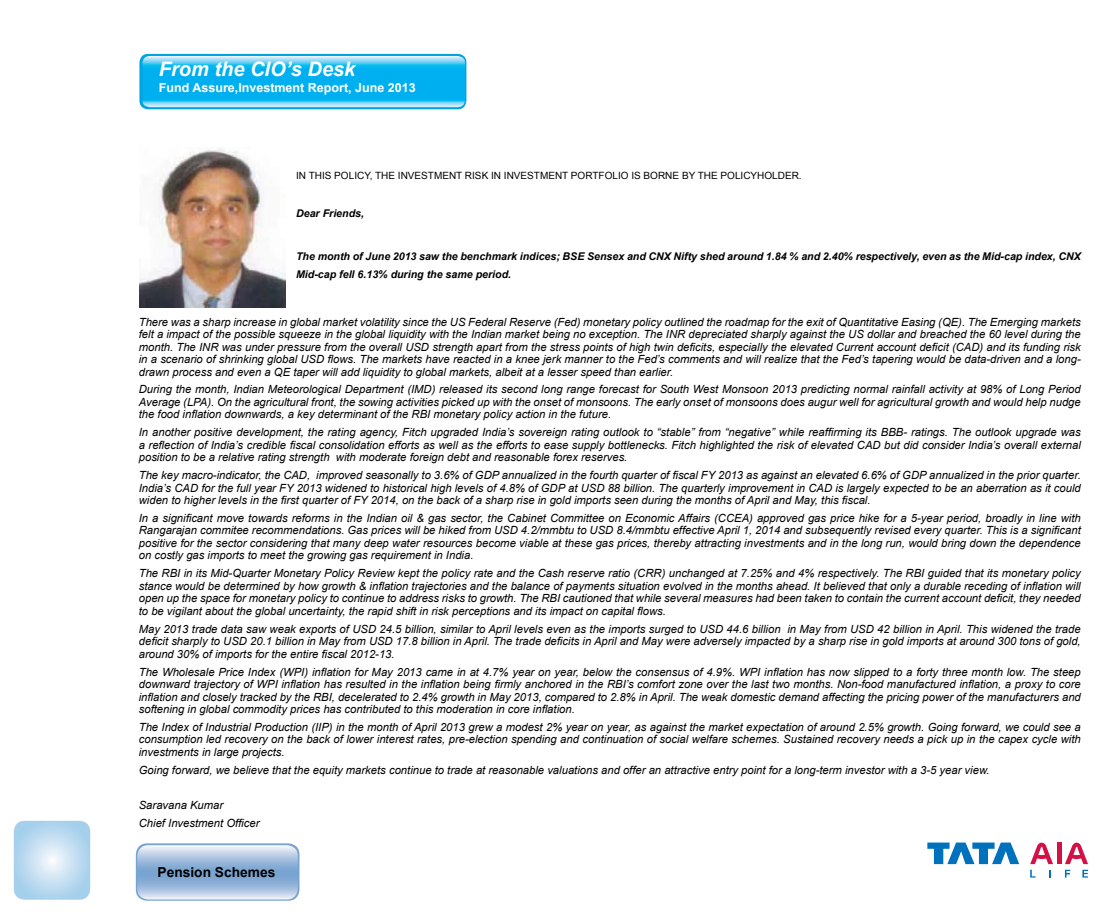
<style>
.page{position:relative;width:1099px;height:922px;background:#fff}
.page>*{position:absolute;margin:0;border:0;box-sizing:border-box;transform-origin:0 0}
.t1{font:italic 700 20px "Arial";color:#fff}
.t2{font:700 13.75px "Arial";color:#000}
.t3{font:700 12.5px "Arial";color:#fff}
.t4{font:italic 11.25px/12.5px "Arial";color:#000;text-align:justify}
.t5{font:italic 700 10.62px/17.5px "Arial";color:#000}
.t6{font:10px "Arial";color:#000}
</style>
<div class="page">
<div style="left:136px;top:843px;width:163px;height:57px;background:#78a4d1;border-radius:11px"></div>
<svg style="left:137px;top:845px;width:161px;height:54px"></svg>
<svg style="left:14px;top:820px;width:76px;height:79px;background:#bddbf0"></svg>
<svg style="left:1030px;top:842px;width:22px;height:21px"></svg>
<svg style="left:1065px;top:842px;width:23px;height:21px"></svg>
<div style="left:1056px;top:842px;width:5px;height:21px;background:#d31145"></div>
<svg style="left:1030px;top:869px;width:5px;height:8px"></svg>
<svg style="left:1064px;top:869px;width:6px;height:8px"></svg>
<svg style="left:1082px;top:869px;width:6px;height:8px"></svg>
<svg style="left:927px;top:842px;width:92px;height:21px"></svg>
<img style="left:139px;top:147px;width:147px;height:160px">
<svg style="left:139px;top:54px;width:327px;height:55px"></svg>
<img style="left:142px;top:56px;width:323px;height:51px">
<h1 class="t1" style="left:159px;top:56px;width:198px">From the CIO’s Desk</h1>
<p class="t3" style="left:159px;top:79px;width:258px">Fund Assure,Investment Report, June 2013</p>
<p class="t6" style="left:296px;top:169px;width:507px">IN THIS POLICY, THE INVESTMENT RISK IN INVESTMENT PORTFOLIO IS BORNE BY THE POLICYHOLDER.</p>
<p class="t5" style="left:296px;top:205px;width:69px">Dear Friends,</p>
<p class="t5" style="left:296px;top:248px;width:786px">The month of June 2013 saw the benchmark indices; BSE Sensex and CNX Nifty shed around 1.84 % and 2.40% respectively, even as the Mid-cap index, CNX<br>Mid-cap fell 6.13% during the same period.</p>
<p class="t4" style="left:139px;top:315px;width:943px">There was a sharp increase in global market volatility since the US Federal Reserve (Fed) monetary policy outlined the roadmap for the exit of Quantitative Easing (QE). The Emerging markets felt a impact of the possible squeeze in the global liquidity with the Indian market being no exception. The INR depreciated sharply against the US dollar and breached the 60 level during the month. The INR was under pressure from the overall USD strength apart from the stress points of high twin deficits, especially the elevated Current account deficit (CAD) and its funding risk in a scenario of shrinking global USD flows. The markets have reacted in a knee jerk manner to the Fed’s comments and will realize that the Fed’s tapering would be data-driven and a long&shy;drawn process and even a QE taper will add liquidity to global markets, albeit at a lesser speed than earlier.</p>
<p class="t4" style="left:139px;top:383px;width:943px">During the month, Indian Meteorological Department (IMD) released its second long range forecast for South West Monsoon 2013 predicting normal rainfall activity at 98% of Long Period Average (LPA). On the agricultural front, the sowing activities picked up with the onset of monsoons. The early onset of monsoons does augur well for agricultural growth and would help nudge the food inflation downwards, a key determinant of the RBI monetary policy action in the future.</p>
<p class="t4" style="left:139px;top:426px;width:943px">In another positive development, the rating agency, Fitch upgraded India’s sovereign rating outlook to “stable” from “negative” while reaffirming its BBB- ratings. The outlook upgrade was a reflection of India’s credible fiscal consolidation efforts as well as the efforts to ease supply bottlenecks. Fitch highlighted the risk of elevated CAD but did consider India’s overall external position to be a relative rating strength with moderate foreign debt and reasonable forex reserves.</p>
<p class="t4" style="left:139px;top:469px;width:943px">The key macro-indicator, the CAD, improved seasonally to 3.6% of GDP annualized in the fourth quarter of fiscal FY 2013 as against an elevated 6.6% of GDP annualized in the prior quarter.<br>India’s CAD for the full year FY 2013 widened to historical high levels of 4.8% of GDP at USD 88 billion. The quarterly improvement in CAD is largely expected to be an aberration as it could widen to higher levels in the first quarter of FY 2014, on the back of a sharp rise in gold imports seen during the months of April and May, this fiscal.</p>
<p class="t4" style="left:139px;top:511px;width:943px">In a significant move towards reforms in the Indian oil &amp; gas sector, the Cabinet Committee on Economic Affairs (CCEA) approved gas price hike for a 5-year period, broadly in line with Rangarajan commitee recommendations. Gas prices will be hiked from USD 4.2/mmbtu to USD 8.4/mmbtu effective April 1, 2014 and subsequently revised every quarter. This is a significant positive for the sector considering that many deep water resources become viable at these gas prices, thereby attracting investments and in the long run, would bring down the dependence on costly gas imports to meet the growing gas requirement in India.</p>
<p class="t4" style="left:139px;top:567px;width:943px">The RBI in its Mid-Quarter Monetary Policy Review kept the policy rate and the Cash reserve ratio (CRR) unchanged at 7.25% and 4% respectively. The RBI guided that its monetary policy stance would be determined by how growth &amp; inflation trajectories and the balance of payments situation evolved in the months ahead. It believed that only a durable receding of inflation will open up the space for monetary policy to continue to address risks to growth. The RBI cautioned that while several measures had been taken to contain the current account deficit, they needed to be vigilant about the global uncertainty, the rapid shift in risk perceptions and its impact on capital flows.</p>
<p class="t4" style="left:139px;top:622px;width:943px">May 2013 trade data saw weak exports of USD 24.5 billion, similar to April levels even as the imports surged to USD 44.6 billion in May from USD 42 billion in April. This widened the trade deficit sharply to USD 20.1 billion in May from USD 17.8 billion in April. The trade deficits in April and May were adversely impacted by a sharp rise in gold imports at around 300 tons of gold, around 30% of imports for the entire fiscal 2012-13.</p>
<p class="t4" style="left:139px;top:665px;width:943px">The Wholesale Price Index (WPI) inflation for May 2013 came in at 4.7% year on year, below the consensus of 4.9%. WPI inflation has now slipped to a forty three month low. The steep downward trajectory of WPI inflation has resulted in the inflation being firmly anchored in the RBI’s comfort zone over the last two months. Non-food manufactured inflation, a proxy to core inflation and closely tracked by the RBI, decelerated to 2.4% growth in May 2013, compared to 2.8% in April. The weak domestic demand affecting the pricing power of the manufacturers and softening in global commodity prices has contributed to this moderation in core inflation.</p>
<p class="t4" style="left:139px;top:720px;width:943px">The Index of Industrial Production (IIP) in the month of April 2013 grew a modest 2% year on year, as against the market expectation of around 2.5% growth. Going forward, we could see a consumption led recovery on the back of lower interest rates, pre-election spending and continuation of social welfare schemes. Sustained recovery needs a pick up in the capex cycle with investments in large projects.</p>
<p class="t4" style="left:139px;top:763px;width:852px">Going forward, we believe that the equity markets continue to trade at reasonable valuations and offer an attractive entry point for a long-term investor with a 3-5 year view.</p>
<p class="t4" style="left:139px;top:796px;width:122px;line-height:17.9px">Saravana Kumar<br>Chief Investment Officer</p>
<p class="t2" style="left:158px;top:862px;width:119px">Pension Schemes</p>
</div>
